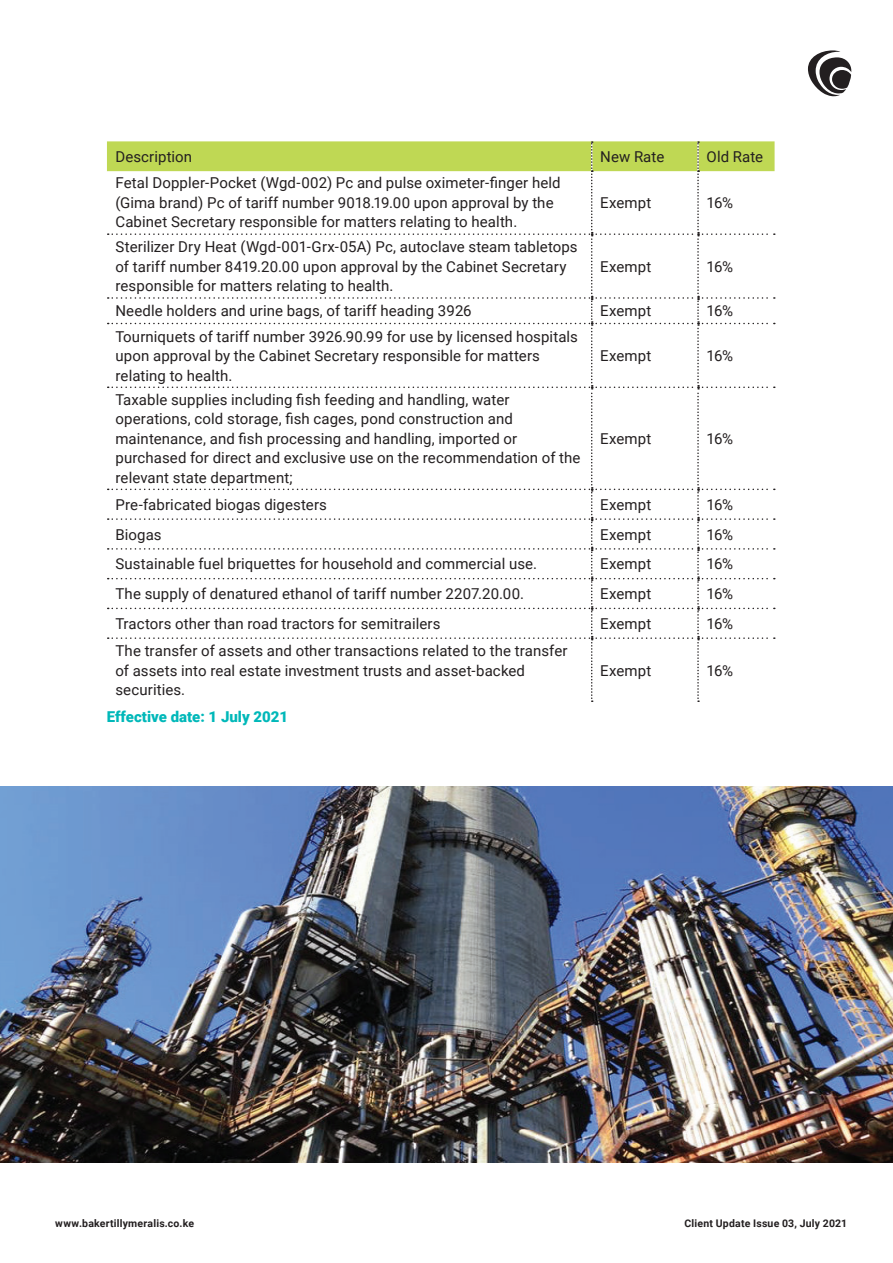
<style>
.page{position:relative;width:893px;height:1263px;background:#fff}
.page>*{position:absolute;margin:0;border:0;box-sizing:border-box;transform-origin:0 0}
.t1{font:15px/19.5px "Roboto";letter-spacing:.005em;color:#231f20}
.t2{font:900 15px "Roboto";color:#00b8b9}
.t3{font:700 10.5px "Roboto";letter-spacing:.02em;color:#231f20}
</style>
<div class="page">
<svg style="left:808px;top:50px;width:43px;height:46px"></svg>
<img style="left:0;top:787px;width:893px;height:375px">
<svg style="left:107px;top:141px;width:668px;height:561px"></svg>
<p class="t1" style="left:115px;top:146px;width:78px">Description</p>
<p class="t1" style="left:600px;top:146px;width:66px">New Rate</p>
<p class="t1" style="left:706px;top:146px;width:58px">Old Rate</p>
<p class="t1" style="left:115px;top:173px;width:447px">Fetal Doppler-Pocket (Wgd-002) Pc and pulse oximeter-finger held (Gima brand) Pc of tariff number 9018.19.00 upon approval by the<br>Cabinet Secretary responsible for matters relating to health.</p>
<p class="t1" style="left:600px;top:192px;width:53px">Exempt</p>
<p class="t1" style="left:706px;top:192px;width:28px">16%</p>
<p class="t1" style="left:115px;top:237px;width:464px">Sterilizer Dry Heat (Wgd-001-Grx-05A) Pc, autoclave steam tabletops of tariff number 8419.20.00 upon approval by the Cabinet Secretary responsible for matters relating to health.</p>
<p class="t1" style="left:600px;top:256px;width:53px">Exempt</p>
<p class="t1" style="left:706px;top:256px;width:28px">16%</p>
<p class="t1" style="left:115px;top:301px;width:358px">Needle holders and urine bags, of tariff heading 3926</p>
<p class="t1" style="left:600px;top:301px;width:53px">Exempt</p>
<p class="t1" style="left:706px;top:301px;width:28px">16%</p>
<p class="t1" style="left:115px;top:326px;width:464px">Tourniquets of tariff number 3926.90.99 for use by licensed hospitals upon approval by the Cabinet Secretary responsible for matters relating to health.</p>
<p class="t1" style="left:600px;top:345px;width:53px">Exempt</p>
<p class="t1" style="left:706px;top:345px;width:28px">16%</p>
<p class="t1" style="left:115px;top:389px;width:467px">Taxable supplies including fish feeding and handling, water operations, cold storage, fish cages, pond construction and maintenance, and fish processing and handling, imported or purchased for direct and exclusive use on the recommendation of the relevant state department;</p>
<p class="t1" style="left:600px;top:428px;width:53px">Exempt</p>
<p class="t1" style="left:706px;top:428px;width:28px">16%</p>
<p class="t1" style="left:115px;top:494px;width:213px">Pre-fabricated biogas digesters</p>
<p class="t1" style="left:600px;top:494px;width:53px">Exempt</p>
<p class="t1" style="left:706px;top:494px;width:28px">16%</p>
<p class="t1" style="left:115px;top:524px;width:48px">Biogas</p>
<p class="t1" style="left:600px;top:524px;width:53px">Exempt</p>
<p class="t1" style="left:706px;top:524px;width:28px">16%</p>
<p class="t1" style="left:115px;top:554px;width:423px">Sustainable fuel briquettes for household and commercial use.</p>
<p class="t1" style="left:600px;top:554px;width:53px">Exempt</p>
<p class="t1" style="left:706px;top:554px;width:28px">16%</p>
<p class="t1" style="left:115px;top:583px;width:410px">The supply of denatured ethanol of tariff number 2207.20.00.</p>
<p class="t1" style="left:600px;top:583px;width:53px">Exempt</p>
<p class="t1" style="left:706px;top:583px;width:28px">16%</p>
<p class="t1" style="left:115px;top:613px;width:327px">Tractors other than road tractors for semitrailers</p>
<p class="t1" style="left:600px;top:613px;width:53px">Exempt</p>
<p class="t1" style="left:706px;top:613px;width:28px">16%</p>
<p class="t1" style="left:115px;top:640px;width:454px">The transfer of assets and other transactions related to the transfer of assets into real estate investment trusts and asset-backed securities.</p>
<p class="t1" style="left:600px;top:660px;width:53px">Exempt</p>
<p class="t1" style="left:706px;top:660px;width:28px">16%</p>
<p class="t2" style="left:107px;top:707px;width:183px">Effective date: 1 July 2021</p>
<p class="t3" style="left:55px;top:1216px;width:140px">www.bakertillymeralis.co.ke</p>
<p class="t3" style="left:684px;top:1216px;width:164px">Client Update Issue 03, July 2021</p>
</div>
